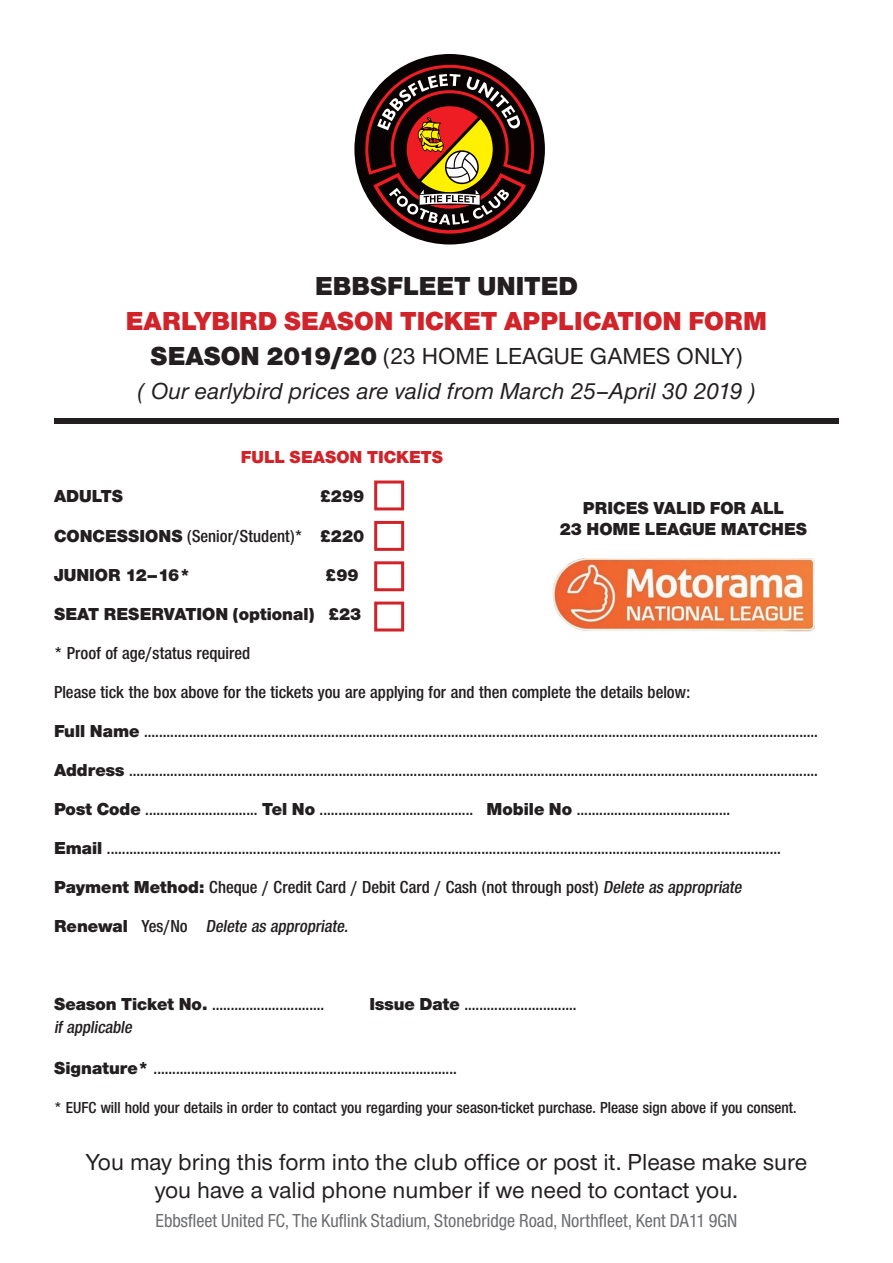
<style>
.page{position:relative;width:893px;height:1263px;background:#fff}
.page>*{position:absolute;margin:0;border:0;box-sizing:border-box;transform-origin:0 0}
.t1{font:900 27px "Nimbus Sans Novus TOT";color:#d1232a}
.t2{font:900 27px "Nimbus Sans Novus TOT";color:#231f20}
.t3{font:500 24px/28.5px "Nimbus Sans Novus TOT";color:#231f20;text-align:center}
.t4{font:24px "Nimbus Sans Novus TOT Med Ita";color:#231f20}
.t5{font:19.5px "Nimbus Sans Novus TOT Med Con";color:#6c6d70}
.t6{font:18px/39px "Nimbus Sans Novus TOT Sem Bol Con";color:#231f20}
.t7{font:900 18px/39px "Nimbus Sans Novus TOT";color:#231f20;text-align:right}
.t8{font:900 18px "Nimbus Sans Novus TOT";color:#d1232a}
.t9{font:italic 18px "Nimbus Sans Novus TOT Sem Bol Con";color:#231f20}
.t10{font:16.5px "Nimbus Sans Novus TOT Sem Bol Con";color:#231f20}
.s1{font-weight:900;font-size:27px}
.s2{font-family:"Nimbus Sans Novus TOT";font-weight:900}
.s3{font-style:italic}
</style>
<div class="page">
<svg style="left:354px;top:54px;width:191px;height:190px"></svg>
<div style="left:54px;top:418px;width:785px;height:6px;background:#231f20"></div>
<div style="left:374px;top:480px;width:30px;height:30px;border:3px solid #d1232a"></div>
<div style="left:374px;top:521px;width:30px;height:30px;border:3px solid #d1232a"></div>
<div style="left:374px;top:561px;width:30px;height:30px;border:3px solid #d1232a"></div>
<div style="left:374px;top:601px;width:30px;height:30px;border:3px solid #d1232a"></div>
<img style="left:552px;top:558px;width:263px;height:73px">
<h1 class="t2" style="left:315px;top:271px;width:264px">EBBSFLEET UNITED</h1>
<h1 class="t1" style="left:126px;top:305px;width:643px">EARLYBIRD SEASON TICKET APPLICATION FORM</h1>
<h2 class="t3" style="left:151px;top:342px;width:593px"><span class="s1">SEASON 2019/20</span> (23 HOME LEAGUE GAMES ONLY)</h2>
<h2 class="t4" style="left:138px;top:377px;width:619px">( Our earlybird prices are valid from March 25–April 30 2019 )</h2>
<p class="t8" style="left:241px;top:447px;width:204px">FULL SEASON TICKETS</p>
<p class="t7" style="left:54px;top:477px;width:71px">ADULTS</p>
<p class="t7" style="left:320px;top:477px;width:46px">£299</p>
<p class="t6" style="left:54px;top:516px;width:312px"><span class="s2">CONCESSIONS</span> (Senior/Student)* <span class="s2">£220</span></p>
<p class="t7" style="left:54px;top:555px;width:138px">JUNIOR 12–16*</p>
<p class="t7" style="left:560px;top:497px;width:249px;line-height:21px;text-align:center">PRICES VALID FOR ALL<br>23 HOME LEAGUE MATCHES</p>
<p class="t7" style="left:54px;top:555px;width:309px">£99<br>SEAT RESERVATION (optional) £23</p>
<p class="t6" style="left:54px;top:633px;width:765px">* Proof of age/status required<br>Please tick the box above for the tickets you are applying for and then complete the details below:<br><span class="s2">Full Name</span> ....................................................................................................................................................................................<br><span class="s2">Address</span> ........................................................................................................................................................................................<br><span class="s2">Post Code</span> .............................. <span class="s2">Tel No</span> ......................................... <span class="s2">Mobile No</span> .........................................<br><span class="s2">Email</span> ....................................................................................................................................................................................<br><span class="s2">Payment Method:</span> Cheque / Credit Card / Debit Card / Cash (not through post) <span class="s3">Delete as appropriate<br></span><span class="s2">R e n ewa l</span> Ye s/ N o <span class="s3">Delete as appropriate.</span></p>
<p class="t6" style="left:54px;top:984px;width:272px"><span class="s2">Season Ticket No.</span> ..............................</p>
<p class="t6" style="left:369px;top:984px;width:209px"><span class="s2">Issue Date</span> ..............................</p>
<p class="t9" style="left:54px;top:1017px;width:83px">if applicable</p>
<p class="t6" style="left:54px;top:1048px;width:404px"><span class="s2">Signature*</span> .................................................................................</p>
<p class="t10" style="left:54px;top:1098px;width:744px">* EUFC will hold your details in order to contact you regarding your season-ticket purchase. Please sign above if you consent.</p>
<h2 class="t3" style="left:86px;top:1147px;width:723px">You may bring this form into the club office or post it. Please make sure you have a valid phone number if we need to contact you.</h2>
<p class="t5" style="left:155px;top:1209px;width:584px">Ebbsfleet United FC, The Kuflink Stadium, Stonebridge Road, Northfleet, Kent DA11 9GN</p>
</div>
